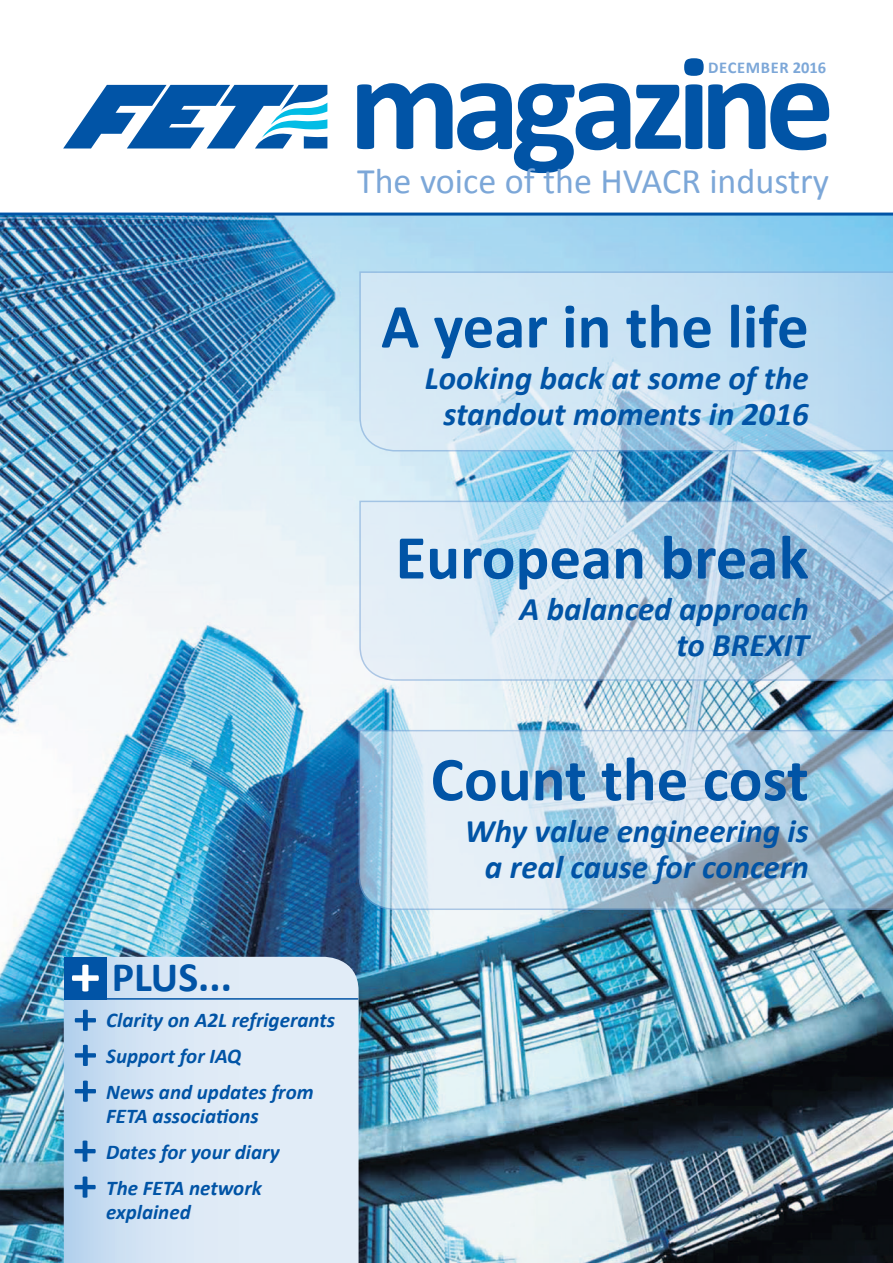
<style>
.page{position:relative;width:893px;height:1263px;background:#fff}
.page>*{position:absolute;margin:0;border:0;box-sizing:border-box;transform-origin:0 0}
.t1{font:700 63px "Calibri";color:#0154a6}
.t2{font:700 42px "Calibri";color:#0154a6}
.t3{font:36px "Calibri";color:#7ca7d8}
.t4{font:italic 700 33px/36px "Calibri";color:#0154a6;text-align:right}
.t5{font:italic 700 21px/36px "Calibri";color:#0154a6}
.t6{font:700 16.5px "Calibri";letter-spacing:.04em;color:#7ca7d8}
</style>
<div class="page">
<img style="left:0;top:216px;width:893px;height:1047px">
<svg style="left:63px;top:85px;width:264px;height:63px"></svg>
<hr style="left:0;top:213px;width:893px;height:3px;background:#0154a6">
<svg style="left:64px;top:957px;width:295px;height:306px;background:#d7e6f4"></svg>
<div style="left:64px;top:957px;width:42px;height:42px;background:#0154a6"></div>
<svg style="left:72px;top:965px;width:27px;height:26px"></svg>
<svg style="left:75px;top:1010px;width:21px;height:21px"></svg>
<svg style="left:75px;top:1045px;width:21px;height:21px"></svg>
<svg style="left:75px;top:1080px;width:21px;height:22px"></svg>
<svg style="left:74px;top:1140px;width:22px;height:22px"></svg>
<svg style="left:74px;top:1176px;width:22px;height:22px"></svg>
<svg style="left:359px;top:271px;width:534px;height:181px;background:#c3dff1"></svg>
<hr style="left:65px;top:998px;width:293px;height:2px;background:#0154a6">
<svg style="left:359px;top:500px;width:534px;height:181px;background:#bdd7e9"></svg>
<svg style="left:358px;top:729px;width:535px;height:182px;background:#bad3e3"></svg>
<svg style="left:357px;top:58px;width:472px;height:115px"></svg>
<p class="t6" style="left:708px;top:57px;width:120px">DECEMBER 2016</p>
<h3 class="t3" style="left:357px;top:159px;width:473px">The voice of the HVACR industry</h3>
<h1 class="t1" style="left:381px;top:287px;width:429px">A year in the life</h1>
<h3 class="t4" style="left:425px;top:359px;width:385px;text-align:center">Looking back at some of the standout moments in 2016</h3>
<h2 class="t2" style="left:112px;top:951px;width:122px">PLUS...</h2>
<p class="t5" style="left:106px;top:1001px;width:230px">Clarity on A2L refrigerants<br>Support for IAQ<br>News and updates from</p>
<p class="t5" style="left:106px;top:1097px;width:175px">FETA associations<br>Dates for your diary<br>The FETA network</p>
<p class="t5" style="left:106px;top:1193px;width:86px">explained</p>
<h1 class="t1" style="left:395px;top:518px;width:415px">European break</h1>
<h3 class="t4" style="left:519px;top:590px;width:291px">A balanced approach to BREXIT</h3>
<h1 class="t1" style="left:431px;top:740px;width:380px">Count the cost</h1>
<h3 class="t4" style="left:465px;top:812px;width:345px">Why value engineering is a real cause for concern</h3>
</div>
